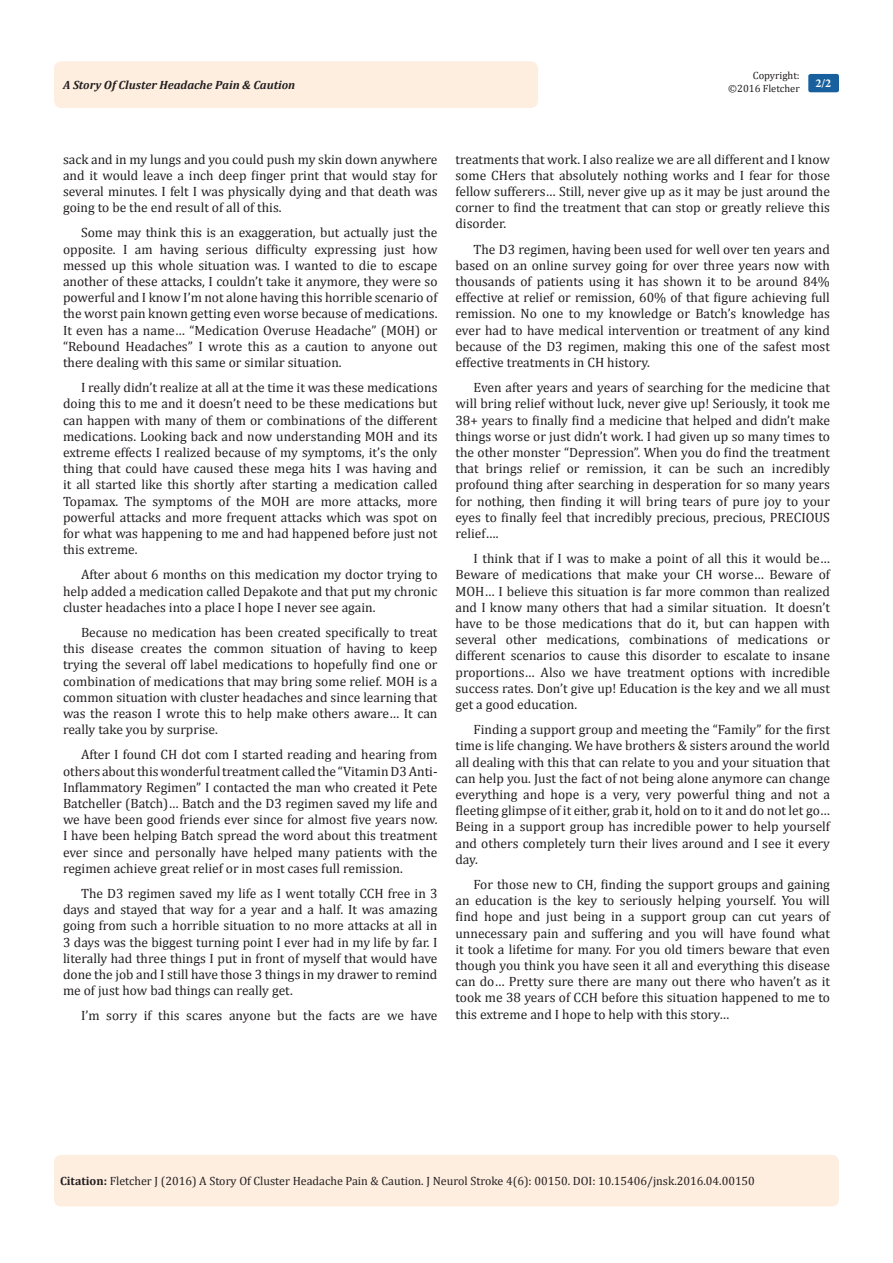
<style>
.page{position:relative;width:893px;height:1263px;background:#fff}
.page>*{position:absolute;margin:0;border:0;box-sizing:border-box;transform-origin:0 0}
.t1{font:13.5px/16.2px "Cambria";color:#231f20;text-align:justify}
.Citation{font:12px "Cambria";color:#231f20}
.t2{font:italic 700 12px "Cambria";color:#231f20}
.t3{font:700 12px "Minion Pro";color:#fff}
.t4{font:10.5px/12.6px "Cambria";color:#231f20;text-align:right}
.s1{font-weight:700}
</style>
<div class="page">
<div style="left:54px;top:61px;width:484px;height:47px;background:#feeee0;border-radius:8px"></div>
<div style="left:808px;top:74px;width:31px;height:18px;background:#18609d;border-radius:2px"></div>
<div style="left:54px;top:1155px;width:785px;height:51px;background:#feeee0;border-radius:7px"></div>
<p class="t4" style="left:728px;top:69px;width:73px">Copyright: ©2016 Fletcher</p>
<p class="t2" style="left:63px;top:77px;width:234px">A Story Of Cluster Headache Pain &amp; Caution</p>
<p class="t3" style="left:815px;top:75px;width:17px">2/2</p>
<p class="t1" style="left:63px;top:151px;width:376px">sack and in my lungs and you could push my skin down anywhere and it would leave a inch deep finger print that would stay for several minutes. I felt I was physically dying and that death was going to be the end result of all of this.</p>
<p class="t1" style="left:63px;top:225px;width:376px;text-indent:18px">Some may think this is an exaggeration, but actually just the opposite. I am having serious difficulty expressing just how messed up this whole situation was. I wanted to die to escape another of these attacks, I couldn’t take it anymore, they were so powerful and I know I’m not alone having this horrible scenario of the worst pain known getting even worse because of medications.<br>It even has a name… “Medication Overuse Headache” (MOH) or “Rebound Headaches” I wrote this as a caution to anyone out there dealing with this same or similar situation.</p>
<p class="t1" style="left:63px;top:379px;width:376px;text-indent:18px">I really didn’t realize at all at the time it was these medications doing this to me and it doesn’t need to be these medications but can happen with many of them or combinations of the different medications. Looking back and now understanding MOH and its extreme effects I realized because of my symptoms, it’s the only thing that could have caused these mega hits I was having and it all started like this shortly after starting a medication called Topamax. The symptoms of the MOH are more attacks, more powerful attacks and more frequent attacks which was spot on for what was happening to me and had happened before just not this extreme.</p>
<p class="t1" style="left:63px;top:567px;width:376px;text-indent:18px">After about 6 months on this medication my doctor trying to help added a medication called Depakote and that put my chronic cluster headaches into a place I hope I never see again.</p>
<p class="t1" style="left:63px;top:624px;width:376px;text-indent:18px">Because no medication has been created specifically to treat this disease creates the common situation of having to keep trying the several off label medications to hopefully find one or combination of medications that may bring some relief. MOH is a common situation with cluster headaches and since learning that was the reason I wrote this to help make others aware… It can really take you by surprise.</p>
<p class="t1" style="left:63px;top:747px;width:376px;text-indent:18px">After I found CH dot com I started reading and hearing from others about this wonderful treatment called the “Vitamin D3 Anti-Inflammatory Regimen” I contacted the man who created it Pete Batcheller (Batch)… Batch and the D3 regimen saved my life and we have been good friends ever since for almost five years now.<br>I have been helping Batch spread the word about this treatment ever since and personally have helped many patients with the regimen achieve great relief or in most cases full remission.</p>
<p class="t1" style="left:63px;top:885px;width:376px;text-indent:18px">The D3 regimen saved my life as I went totally CCH free in 3 days and stayed that way for a year and a half. It was amazing going from such a horrible situation to no more attacks at all in 3 days was the biggest turning point I ever had in my life by far. I literally had three things I put in front of myself that would have done the job and I still have those 3 things in my drawer to remind me of just how bad things can really get.</p>
<p class="t1" style="left:81px;top:1008px;width:358px">I’m sorry if this scares anyone but the facts are we have</p>
<p class="t1" style="left:455px;top:151px;width:376px">treatments that work. I also realize we are all different and I know some CHers that absolutely nothing works and I fear for those fellow sufferers… Still, never give up as it may be just around the corner to find the treatment that can stop or greatly relieve this disorder.</p>
<p class="t1" style="left:455px;top:241px;width:376px;text-indent:18px">The D3 regimen, having been used for well over ten years and based on an online survey going for over three years now with thousands of patients using it has shown it to be around 84% effective at relief or remission, 60% of that figure achieving full remission. No one to my knowledge or Batch’s knowledge has ever had to have medical intervention or treatment of any kind because of the D3 regimen, making this one of the safest most effective treatments in CH history.</p>
<p class="t1" style="left:455px;top:379px;width:376px;text-indent:18px">Even after years and years of searching for the medicine that will bring relief without luck, never give up! Seriously, it took me 38+ years to finally find a medicine that helped and didn’t make things worse or just didn’t work. I had given up so many times to the other monster “Depression”. When you do find the treatment that brings relief or remission, it can be such an incredibly profound thing after searching in desperation for so many years for nothing, then finding it will bring tears of pure joy to your eyes to finally feel that incredibly precious, precious, PRECIOUS relief….</p>
<p class="t1" style="left:455px;top:550px;width:376px;text-indent:18px">I think that if I was to make a point of all this it would be… Beware of medications that make your CH worse… Beware of MOH… I believe this situation is far more common than realized and I know many others that had a similar situation. It doesn’t have to be those medications that do it, but can happen with several other medications, combinations of medications or different scenarios to cause this disorder to escalate to insane proportions… Also we have treatment options with incredible success rates. Don’t give up! Education is the key and we all must get a good education.</p>
<p class="t1" style="left:455px;top:721px;width:376px;text-indent:18px">Finding a support group and meeting the “Family” for the first time is life changing. We have brothers &amp; sisters around the world all dealing with this that can relate to you and your situation that can help you. Just the fact of not being alone anymore can change everything and hope is a very, very powerful thing and not a fleeting glimpse of it either, grab it, hold on to it and do not let go… Being in a support group has incredible power to help yourself and others completely turn their lives around and I see it every day.</p>
<p class="t1" style="left:455px;top:876px;width:376px;text-indent:18px">For those new to CH, finding the support groups and gaining an education is the key to seriously helping yourself. You will find hope and just being in a support group can cut years of unnecessary pain and suffering and you will have found what it took a lifetime for many. For you old timers beware that even though you think you have seen it all and everything this disease can do… Pretty sure there are many out there who haven’t as it took me 38 years of CCH before this situation happened to me to this extreme and I hope to help with this story…</p>
<p class="Citation" style="left:60px;top:1174px;width:696px"><span class="s1">Citation:</span> Fletcher J (2016) A Story Of Cluster Headache Pain &amp; Caution. J Neurol Stroke 4(6): 00150. DOI: 10.15406/jnsk.2016.04.00150</p>
</div>
